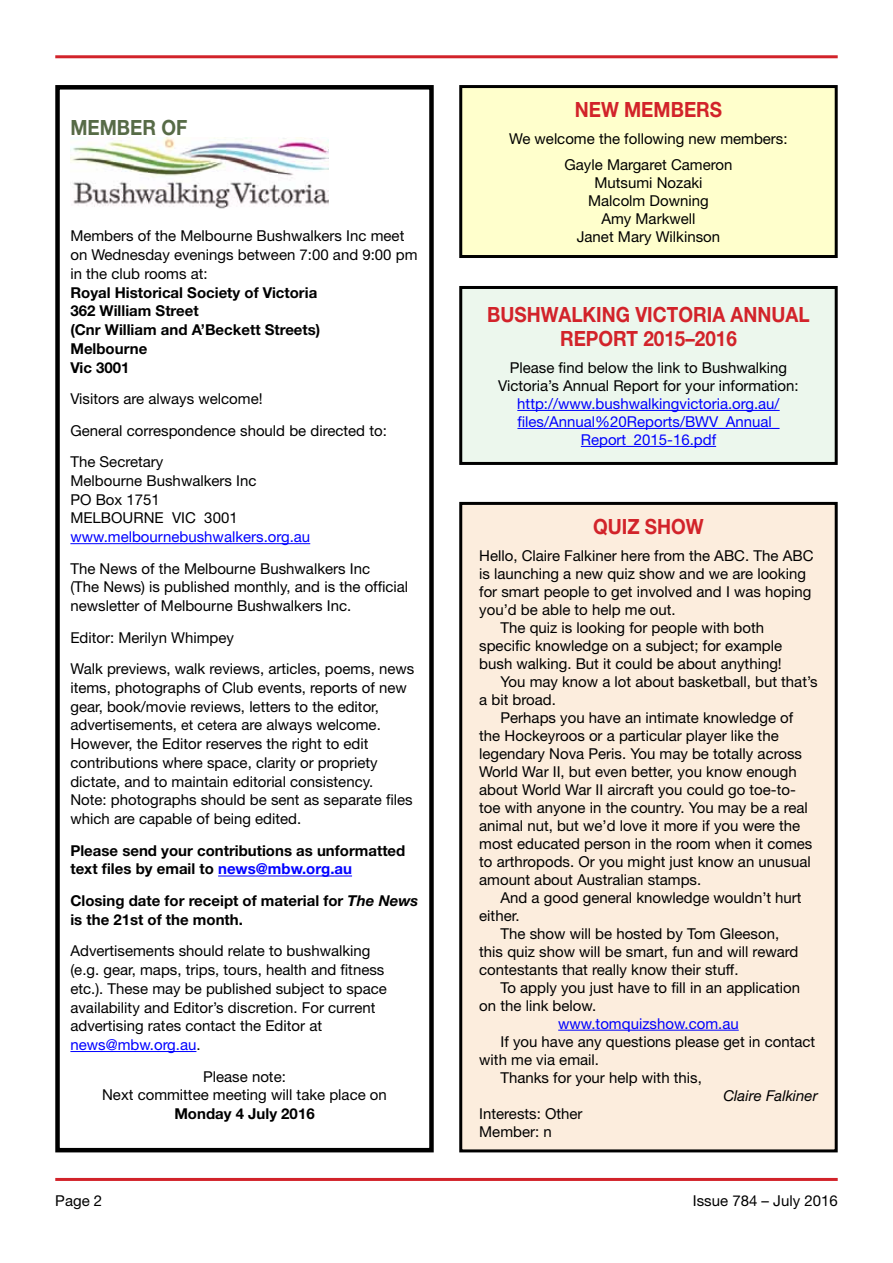
<style>
.page{position:relative;width:893px;height:1263px;background:#fff}
.page>*{position:absolute;margin:0;border:0;box-sizing:border-box;transform-origin:0 0}
.t1{font:700 21px/24px "Helvetica Neue";color:#d2232a;scale:.9 1}
.t2{font:700 21px "Helvetica Neue";color:#576b47;scale:.9 1}
.t3{font:15px/18.8px "Helvetica Neue";color:#000}
.t4{font:700 15px/18.8px "Helvetica Neue";color:#000}
.t5{font:15px/18px "Helvetica Neue";color:#00f;text-align:center}
.t6{font:italic 15px "Helvetica Neue";color:#000}
.s1{font-size:14.25px}
.s2{color:#00f}
.s3{font-style:italic}
</style>
<div class="page">
<hr style="left:55px;top:55px;width:783px;height:3px;background:#d2232a">
<hr style="left:55px;top:1178px;width:783px;height:3px;background:#d2232a">
<hr style="left:70px;top:543px;width:240px;height:1px;background:#00f">
<hr style="left:218px;top:876px;width:134px;height:1px;background:#00f">
<hr style="left:70px;top:1051px;width:126px;height:1px;background:#00f">
<img style="left:70px;top:138px;width:258px;height:71px">
<div style="left:55px;top:85px;width:379px;height:1067px;border:4px solid #000"></div>
<div style="left:461px;top:87px;width:375px;height:169px;background:#ffc"></div>
<div style="left:459px;top:85px;width:379px;height:173px;border:3px solid #000"></div>
<div style="left:461px;top:503px;width:375px;height:648px;background:#fceddd"></div>
<hr style="left:558px;top:1030px;width:181px;height:1px;background:#00f">
<div style="left:459px;top:502px;width:379px;height:650px;border:3px solid #000"></div>
<div style="left:461px;top:287px;width:375px;height:176px;background:#ecf7ed"></div>
<hr style="left:517px;top:410px;width:263px;height:1px;background:#00f">
<hr style="left:517px;top:428px;width:262px;height:1px;background:#00f">
<hr style="left:581px;top:446px;width:135px;height:1px;background:#00f">
<div style="left:459px;top:286px;width:379px;height:179px;border:3px solid #000"></div>
<h1 class="t2" style="left:70px;top:114px;width:131px">MEMBER OF</h1>
<p class="t3" style="left:70px;top:226px;width:349px">Members of the Melbourne Bushwalkers Inc meet on Wednesday evenings between 7:00 and 9:00 pm in the club rooms at:</p>
<p class="t4" style="left:70px;top:283px;width:251px">Royal Historical Society of Victoria<br>362 William Street<br>(Cnr William and A’Beckett Streets)<br>Melbourne<br>Vic 3001</p>
<p class="t3" style="left:70px;top:383px;width:318px;line-height:31.5px">Visitors are always welcome!<br>General correspondence should be directed to:<br>The Secretary</p>
<p class="t3" style="left:70px;top:471px;width:188px">Melbourne Bushwalkers Inc<br>PO Box 1751<br>MELBOURNE VIC 3001</p>
<p class="t5" style="left:70px;top:528px;width:241px">www.melbournebushwalkers.org.au</p>
<p class="t3" style="left:70px;top:559px;width:339px">The News of the Melbourne Bushwalkers Inc<br>(The News) is published monthly, and is the official newsletter of Melbourne Bushwalkers Inc.</p>
<p class="t3" style="left:70px;top:621px;width:345px;line-height:31.5px">Editor: Merilyn Whimpey<br>Walk previews, walk reviews, articles, poems, news</p>
<p class="t3" style="left:70px;top:678px;width:344px">items, photographs of Club events, reports of new gear, book/movie reviews, letters to the editor, advertisements, <span class="s1">et cetera</span> are always welcome.<br>However, the Editor reserves the right to edit contributions where space, clarity or propriety dictate, and to maintain editorial consistency.<br>Note: photographs should be sent as separate files which are capable of being edited.</p>
<p class="t4" style="left:70px;top:841px;width:336px">Please send your contributions as unformatted text files by email to <span class="s2">news@mbw.org.au</span></p>
<p class="t4" style="left:70px;top:891px;width:349px">Closing date for receipt of material for <span class="s3">The News </span>is the 21st of the month.</p>
<p class="t3" style="left:70px;top:941px;width:318px">Advertisements should relate to bushwalking (e.g. gear, maps, trips, tours, health and fitness etc.). These may be published subject to space availability and Editor’s discretion. For current advertising rates contact the Editor at <span class="s2">news@mbw.org.au</span>.</p>
<p class="t3" style="left:102px;top:1066px;width:286px;text-align:center">Please note:<br>Next committee meeting will take place on</p>
<p class="t4" style="left:174px;top:1104px;width:142px">Monday 4 July 2016</p>
<h1 class="t1" style="left:575px;top:97px;width:136px">NEW MEMBERS</h1>
<p class="t3" style="left:509px;top:125px;width:280px;line-height:26.5px;text-align:center">We welcome the following new members:<br>Gayle Margaret Cameron</p>
<p class="t3" style="left:577px;top:174px;width:145px;line-height:18px;text-align:center">Mutsumi Nozaki<br>Malcolm Downing<br>Amy Markwell<br>Janet Mary Wilkinson</p>
<h1 class="t1" style="left:487px;top:302px;width:60px">Bushwal</h1>
<h1 class="t1" style="left:560px;top:302px;width:220px;text-indent:22px">king Victo ria Annual<br>Report 2015–2016</h1>
<p class="t3" style="left:498px;top:358px;width:302px;line-height:18px;text-align:center">Please find below the link to Bushwalking<br>Victoria’s Annual Report for your information:</p>
<p class="t5" style="left:517px;top:394px;width:264px">http://www.bushwalkingvictoria.org.au/ files/Annual%20Reports/BWV_Annual_<br>Report_2015-16.pdf</p>
<h1 class="t1" style="left:593px;top:514px;width:89px">quiz show</h1>
<p class="t3" style="left:479px;top:546px;width:336px">Hello, Claire Falkiner here from the ABC. The ABC</p>
<p class="t3" style="left:479px;top:564px;width:328px">is launching a new quiz show and we are looking</p>
<p class="t3" style="left:479px;top:582px;width:333px">for smart people to get involved and I was hoping</p>
<p class="t3" style="left:479px;top:600px;width:198px">you’d be able to help me out.</p>
<p class="t3" style="left:500px;top:618px;width:265px">The quiz is looking for people with both</p>
<p class="t3" style="left:479px;top:636px;width:304px">specific knowledge on a subject; for example</p>
<p class="t3" style="left:479px;top:654px;width:304px">bush walking. But it could be about anything!</p>
<p class="t3" style="left:500px;top:672px;width:319px">You may know a lot about basketball, but that’s</p>
<p class="t3" style="left:479px;top:690px;width:78px">a bit broad.</p>
<p class="t3" style="left:500px;top:708px;width:294px">Perhaps you have an intimate knowledge of</p>
<p class="t3" style="left:479px;top:726px;width:301px">the Hockeyroos or a particular player like the</p>
<p class="t3" style="left:479px;top:744px;width:324px">legendary Nova Peris. You may be totally across</p>
<p class="t3" style="left:479px;top:762px;width:319px">World War II, but even better, you know enough</p>
<p class="t3" style="left:479px;top:780px;width:318px">about World War II aircraft you could go toe-to-</p>
<p class="t3" style="left:479px;top:798px;width:330px">toe with anyone in the country. You may be a real</p>
<p class="t3" style="left:479px;top:816px;width:322px">animal nut, but we’d love it more if you were the</p>
<p class="t3" style="left:479px;top:834px;width:335px">most educated person in the room when it comes</p>
<p class="t3" style="left:479px;top:852px;width:333px">to arthropods. Or you might just know an unusual</p>
<p class="t3" style="left:479px;top:870px;width:224px">amount about Australian stamps.</p>
<p class="t3" style="left:500px;top:888px;width:303px">And a good general knowledge wouldn’t hurt</p>
<p class="t3" style="left:479px;top:906px;width:42px">either.</p>
<p class="t3" style="left:500px;top:924px;width:280px">The show will be hosted by Tom Gleeson,</p>
<p class="t3" style="left:479px;top:942px;width:321px">this quiz show will be smart, fun and will reward</p>
<p class="t3" style="left:479px;top:960px;width:261px">contestants that really know their stuff.</p>
<p class="t3" style="left:500px;top:978px;width:301px">To apply you just have to fill in an application</p>
<p class="t3" style="left:479px;top:996px;width:118px">on the link below.</p>
<p class="t5" style="left:558px;top:1014px;width:182px">www.tomquizshow.com.au</p>
<p class="t3" style="left:500px;top:1032px;width:316px">If you have any questions please get in contact</p>
<p class="t3" style="left:479px;top:1050px;width:121px">with me via email.</p>
<p class="t3" style="left:500px;top:1068px;width:203px">Thanks for your help with this,</p>
<p class="t6" style="left:723px;top:1086px;width:96px">Claire Falkiner</p>
<p class="t3" style="left:479px;top:1104px;width:105px;line-height:18px">Interests: Other<br>Member: n</p>
<p class="t3" style="left:55px;top:1191px;width:48px">Page 2</p>
<p class="t3" style="left:693px;top:1191px;width:146px">Issue 784 – July 2016</p>
</div>
